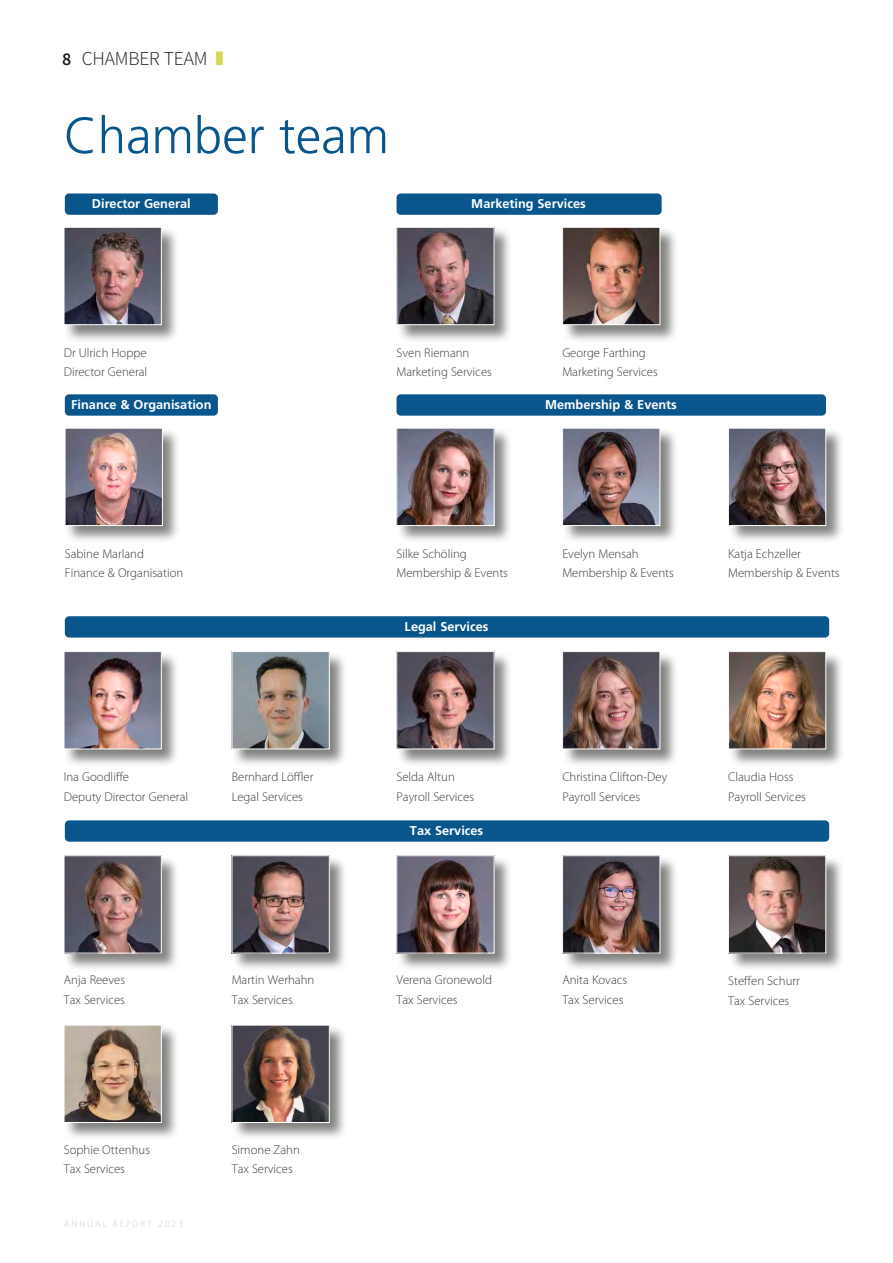
<style>
.page{position:relative;width:893px;height:1263px;background:#fff}
.page>*{position:absolute;margin:0;border:0;box-sizing:border-box;transform-origin:0 0}
.t1{font:300 50.85px "Frutiger";color:#09568c}
.t2{font:300 19.65px "Source Sans Pro";letter-spacing:-.01em;color:#1d1d1b}
.t3{font:300 12.75px/19.5px "Myriad Pro";color:#3d3d3c}
.t4{font:700 12.75px "Frutiger";color:#fff}
.t5{font:300 9px "Frutiger";letter-spacing:.2em;color:#dadada}
.s1{font-weight:600;font-size:18px}
.s2{color:#d5d755}
</style>
<div class="page">
<div style="left:562px;top:651px;width:116px;height:116px;background:#1d1d1b;opacity:.55"></div>
<img style="left:564px;top:653px;width:94px;height:94px">
<div style="left:562px;top:651px;width:98px;height:98px;border:1px solid #fff"></div>
<div style="left:65px;top:616px;width:764px;height:21px;background:#09568c;border-radius:4px"></div>
<div style="left:64px;top:651px;width:116px;height:116px;background:#1d1d1b;opacity:.55"></div>
<img style="left:66px;top:653px;width:94px;height:94px">
<div style="left:64px;top:651px;width:98px;height:98px;border:1px solid #fff"></div>
<div style="left:65px;top:193px;width:153px;height:22px;background:#09568c;border-radius:4px"></div>
<div style="left:65px;top:394px;width:153px;height:22px;background:#09568c;border-radius:4px"></div>
<div style="left:64px;top:227px;width:116px;height:116px;background:#1d1d1b;opacity:.55"></div>
<img style="left:66px;top:229px;width:94px;height:94px">
<div style="left:64px;top:227px;width:98px;height:98px;border:1px solid #fff"></div>
<div style="left:65px;top:428px;width:116px;height:116px;background:#1d1d1b;opacity:.55"></div>
<img style="left:67px;top:430px;width:94px;height:94px">
<div style="left:65px;top:428px;width:98px;height:98px;border:1px solid #fff"></div>
<div style="left:396px;top:394px;width:430px;height:22px;background:#09568c;border-radius:4px"></div>
<div style="left:728px;top:428px;width:116px;height:116px;background:#1d1d1b;opacity:.55"></div>
<img style="left:730px;top:430px;width:94px;height:94px">
<div style="left:728px;top:428px;width:98px;height:98px;border:1px solid #fff"></div>
<div style="left:562px;top:428px;width:116px;height:116px;background:#1d1d1b;opacity:.55"></div>
<img style="left:564px;top:430px;width:94px;height:94px">
<div style="left:562px;top:428px;width:98px;height:98px;border:1px solid #fff"></div>
<div style="left:397px;top:428px;width:116px;height:116px;background:#1d1d1b;opacity:.55"></div>
<img style="left:398px;top:430px;width:94px;height:94px">
<div style="left:396px;top:428px;width:98px;height:98px;border:1px solid #fff"></div>
<div style="left:397px;top:651px;width:116px;height:116px;background:#1d1d1b;opacity:.55"></div>
<img style="left:398px;top:653px;width:94px;height:94px">
<div style="left:396px;top:651px;width:98px;height:98px;border:1px solid #fff"></div>
<div style="left:562px;top:855px;width:116px;height:117px;background:#1d1d1b;opacity:.55"></div>
<img style="left:564px;top:857px;width:94px;height:94px">
<div style="left:562px;top:855px;width:98px;height:98px;border:1px solid #fff"></div>
<div style="left:64px;top:1025px;width:116px;height:116px;background:#1d1d1b;opacity:.55"></div>
<img style="left:66px;top:1027px;width:94px;height:94px">
<div style="left:64px;top:1025px;width:98px;height:98px;border:1px solid #fff"></div>
<div style="left:232px;top:1025px;width:116px;height:116px;background:#1d1d1b;opacity:.55"></div>
<img style="left:234px;top:1027px;width:94px;height:94px">
<div style="left:232px;top:1025px;width:98px;height:98px;border:1px solid #fff"></div>
<div style="left:232px;top:855px;width:116px;height:117px;background:#1d1d1b;opacity:.55"></div>
<img style="left:234px;top:857px;width:94px;height:94px">
<div style="left:232px;top:855px;width:98px;height:98px;border:1px solid #fff"></div>
<div style="left:64px;top:855px;width:116px;height:117px;background:#1d1d1b;opacity:.55"></div>
<img style="left:66px;top:857px;width:94px;height:94px">
<div style="left:64px;top:855px;width:98px;height:98px;border:1px solid #fff"></div>
<div style="left:397px;top:855px;width:116px;height:117px;background:#1d1d1b;opacity:.55"></div>
<img style="left:398px;top:857px;width:94px;height:94px">
<div style="left:396px;top:855px;width:98px;height:98px;border:1px solid #fff"></div>
<div style="left:65px;top:820px;width:764px;height:22px;background:#09568c;border-radius:4px"></div>
<div style="left:232px;top:651px;width:116px;height:116px;background:#1d1d1b;opacity:.55"></div>
<img style="left:234px;top:653px;width:94px;height:94px">
<div style="left:232px;top:651px;width:98px;height:98px;border:1px solid #fff"></div>
<div style="left:728px;top:651px;width:116px;height:116px;background:#1d1d1b;opacity:.55"></div>
<img style="left:730px;top:653px;width:94px;height:94px">
<div style="left:728px;top:651px;width:98px;height:98px;border:1px solid #fff"></div>
<div style="left:728px;top:855px;width:116px;height:117px;background:#1d1d1b;opacity:.55"></div>
<img style="left:730px;top:857px;width:94px;height:94px">
<div style="left:728px;top:855px;width:98px;height:98px;border:1px solid #fff"></div>
<div style="left:396px;top:193px;width:266px;height:22px;background:#09568c;border-radius:4px"></div>
<div style="left:562px;top:227px;width:116px;height:116px;background:#1d1d1b;opacity:.55"></div>
<img style="left:564px;top:229px;width:94px;height:94px">
<div style="left:562px;top:227px;width:98px;height:98px;border:1px solid #fff"></div>
<div style="left:397px;top:227px;width:116px;height:116px;background:#1d1d1b;opacity:.55"></div>
<img style="left:398px;top:229px;width:94px;height:94px">
<div style="left:396px;top:227px;width:98px;height:98px;border:1px solid #fff"></div>
<h2 class="t2" style="left:62px;top:47px;width:163px"><span class="s1">8</span> CHAMBER TEAM <span class="s2">❚</span></h2>
<h1 class="t1" style="left:64px;top:107px;width:327px">Chamber team</h1>
<p class="t4" style="left:92px;top:196px;width:100px">Director General</p>
<p class="t4" style="left:471px;top:196px;width:116px">Marketing Services</p>
<p class="t3" style="left:64px;top:343px;width:85px">Dr Ulrich Hoppe<br>Director General</p>
<p class="t3" style="left:396px;top:343px;width:97px">Sven Riemann<br>Marketing Services</p>
<p class="t3" style="left:562px;top:343px;width:97px">George Farthing<br>Marketing Services</p>
<p class="t4" style="left:71px;top:397px;width:142px">Finance &amp; Organisation</p>
<p class="t4" style="left:545px;top:397px;width:133px">Membership &amp; Events</p>
<p class="t3" style="left:65px;top:544px;width:120px">Sabine Marland<br>Finance &amp; Organisation</p>
<p class="t3" style="left:396px;top:544px;width:113px">Silke Schöling<br>Membership &amp; Events</p>
<p class="t3" style="left:562px;top:544px;width:113px">Evelyn Mensah<br>Membership &amp; Events</p>
<p class="t3" style="left:728px;top:544px;width:113px">Katja Echzeller<br>Membership &amp; Events</p>
<p class="t4" style="left:405px;top:619px;width:85px">Legal Services</p>
<p class="t3" style="left:64px;top:767px;width:126px">Ina Goodliffe<br>Deputy Director General</p>
<p class="t3" style="left:232px;top:767px;width:83px">Bernhard Löffler<br>Legal Services</p>
<p class="t3" style="left:728px;top:767px;width:79px">Claudia Hoss<br>Payroll Services</p>
<p class="t3" style="left:562px;top:767px;width:106px">Christina Clifton-Dey<br>Payroll Services</p>
<p class="t3" style="left:396px;top:767px;width:79px">Selda Altun<br>Payroll Services</p>
<p class="t4" style="left:410px;top:823px;width:75px">Tax Services</p>
<p class="t3" style="left:64px;top:970px;width:63px">Anja Reeves<br>Tax Services</p>
<p class="t3" style="left:396px;top:970px;width:97px">Verena Gronewold<br>Tax Services</p>
<p class="t3" style="left:232px;top:970px;width:84px">Martin Werhahn<br>Tax Services</p>
<p class="t3" style="left:64px;top:1140px;width:88px">Sophie Ottenhus<br>Tax Services</p>
<p class="t3" style="left:232px;top:1140px;width:70px">Simone Zahn<br>Tax Services</p>
<p class="t5" style="left:64px;top:1219px;width:121px">ANNUAL REPORT 2023</p>
<p class="t3" style="left:562px;top:970px;width:66px">Anita Kovacs<br>Tax Services</p>
<p class="t3" style="left:728px;top:971px;width:73px">Steffen Schurr<br>Tax Services</p>
</div>
